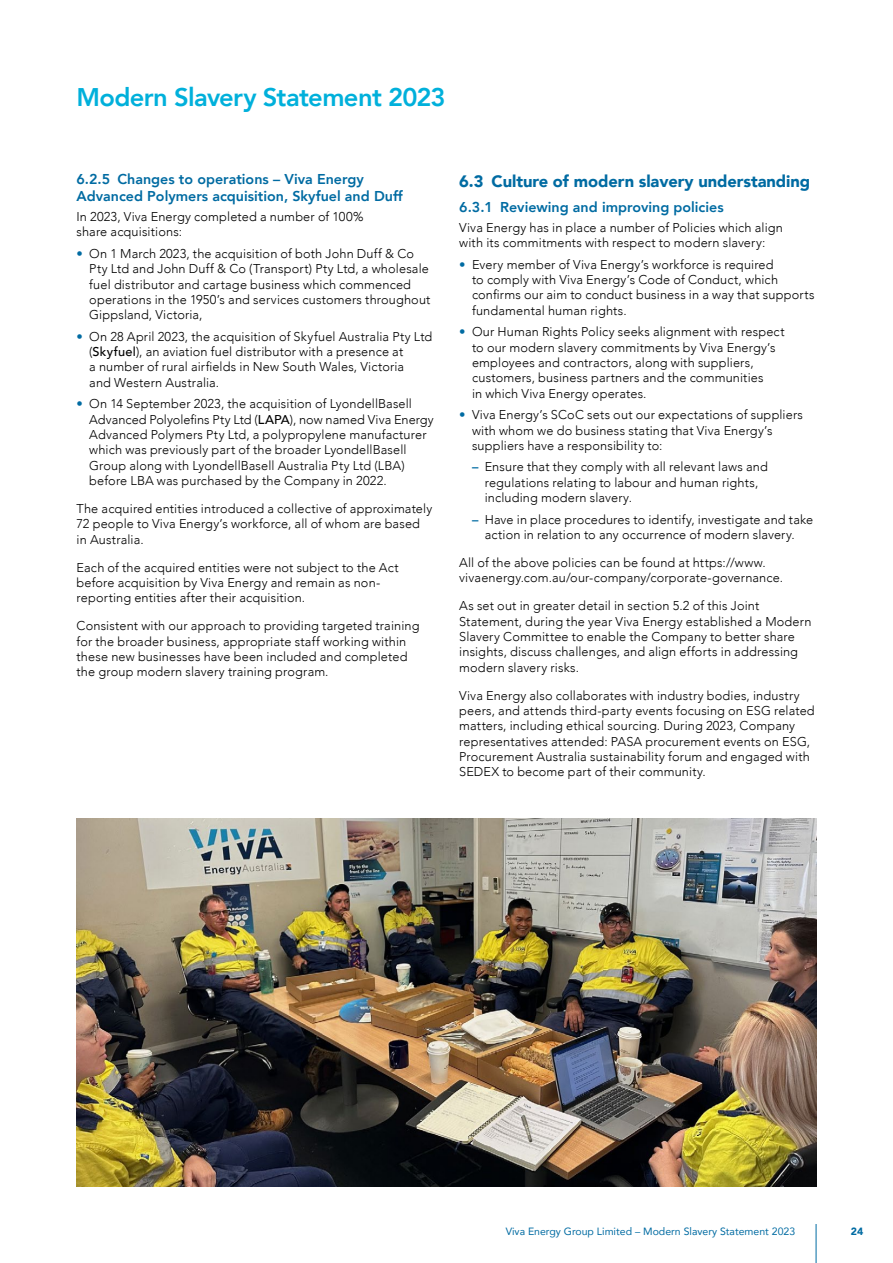
<style>
.page{position:relative;width:893px;height:1263px;background:#fff}
.page>*{position:absolute;margin:0;border:0;box-sizing:border-box;transform-origin:0 0}
.t1{font:800 25.5px "Avenir";letter-spacing:-.025em;color:#00b0db}
.t2{font:900 16.5px "Avenir";letter-spacing:-.005em;color:#006ba2}
.t3{font:800 14.25px/17.1px "Avenir";color:#006ba2}
.t4{font:300 12.75px/15.3px "Avenir";letter-spacing:.01em;color:#000}
.t5{font:10.5px "Avenir";color:#006ba2}
.t6{font:900 10.5px "Avenir";color:#006ba2}
.s1{color:#006ba2}
.s2{font-weight:500}
.s3{font-weight:800;color:#006ba2}
</style>
<div class="page">
<img style="left:77px;top:819px;width:739px;height:367px">
<hr style="left:816px;top:1224px;width:1px;height:39px;background:#006ba2">
<h1 class="t1" style="left:77px;top:78px;width:371px">Modern Slavery Statement 2023</h1>
<p class="t3" style="left:77px;top:171px;width:328px">6.2.5 Changes to operations – Viva Energy<br>Advanced Polymers acquisition, Skyfuel and Duff</p>
<p class="t4" style="left:77px;top:209px;width:288px">In 2023, Viva Energy completed a number of 100% share acquisitions:</p>
<p class="t4" style="left:89px;top:246px;width:343px;text-indent:-13px"><span class="s1">•</span> On 1 March 2023, the acquisition of both John Duff &amp; Co Pty Ltd and John Duff &amp; Co (Transport) Pty Ltd, a wholesale fuel distributor and cartage business which commenced operations in the 1950’s and services customers throughout Gippsland, Victoria,</p>
<p class="t4" style="left:89px;top:329px;width:345px;text-indent:-13px"><span class="s1">•</span> On 28 April 2023, the acquisition of Skyfuel Australia Pty Ltd (<span class="s2">Skyfuel</span>), an aviation fuel distributor with a presence at<br>a number of rural airfields in New South Wales, Victoria<br>and Western Australia.</p>
<p class="t4" style="left:89px;top:396px;width:346px;text-indent:-13px"><span class="s1">•</span> On 14 September 2023, the acquisition of LyondellBasell Advanced Polyolefins Pty Ltd (<span class="s2">LAPA</span>), now named Viva Energy Advanced Polymers Pty Ltd, a polypropylene manufacturer which was previously part of the broader LyondellBasell Group along with LyondellBasell Australia Pty Ltd (LBA) before LBA was purchased by the Company in 2022.</p>
<p class="t4" style="left:77px;top:501px;width:357px">The acquired entities introduced a collective of approximately<br>72 people to Viva Energy’s workforce, all of whom are based in Australia.</p>
<p class="t4" style="left:77px;top:560px;width:324px">Each of the acquired entities were not subject to the Act before acquisition by Viva Energy and remain as non&shy;reporting entities after their acquisition.</p>
<p class="t4" style="left:77px;top:618px;width:344px">Consistent with our approach to providing targeted training for the broader business, appropriate staff working within these new businesses have been included and completed the group modern slavery training program.</p>
<p class="t2" style="left:459px;top:167px;width:352px">6.3 Culture of modern slavery understanding</p>
<p class="t3" style="left:459px;top:199px;width:266px">6.3.1 Reviewing and improving policies</p>
<p class="t4" style="left:459px;top:220px;width:325px">Viva Energy has in place a number of Policies which align with its commitments with respect to modern slavery:</p>
<p class="t4" style="left:472px;top:257px;width:344px;text-indent:-13px"><span class="s1">•</span> Every member of Viva Energy’s workforce is required<br>to comply with Viva Energy’s Code of Conduct, which confirms our aim to conduct business in a way that supports fundamental human rights.</p>
<p class="t4" style="left:472px;top:324px;width:314px;text-indent:-13px"><span class="s1">•</span> Our Human Rights Policy seeks alignment with respect to our modern slavery commitments by Viva Energy’s employees and contractors, along with suppliers, customers, business partners and the communities<br>in which Viva Energy operates.</p>
<p class="t4" style="left:472px;top:407px;width:333px;text-indent:-13px"><span class="s1">•</span> Viva Energy’s SCoC sets out our expectations of suppliers with whom we do business stating that Viva Energy’s suppliers have a responsibility to:</p>
<p class="t4" style="left:485px;top:459px;width:285px;text-indent:-13px"><span class="s3">–</span> Ensure that they comply with all relevant laws and regulations relating to labour and human rights, including modern slavery.</p>
<p class="t4" style="left:472px;top:512px;width:343px;text-align:center"><span class="s3">–</span> Have in place procedures to identify, investigate and take action in relation to any occurrence of modern slavery.</p>
<p class="t4" style="left:459px;top:555px;width:325px">All of the above policies can be found at https://www. vivaenergy.com.au/our-company/corporate-governance.</p>
<p class="t4" style="left:459px;top:598px;width:354px">As set out in greater detail in section 5.2 of this Joint Statement, during the year Viva Energy established a Modern Slavery Committee to enable the Company to better share insights, discuss challenges, and align efforts in addressing modern slavery risks.</p>
<p class="t4" style="left:459px;top:688px;width:357px">Viva Energy also collaborates with industry bodies, industry peers, and attends third-party events focusing on ESG related matters, including ethical sourcing. During 2023, Company representatives attended: PASA procurement events on ESG, Procurement Australia sustainability forum and engaged with SEDEX to become part of their community.</p>
<p class="t5" style="left:506px;top:1222px;width:291px">Viva Energy Group Limited – Modern Slavery Statement 2023</p>
<p class="t6" style="left:851px;top:1222px;width:14px">24</p>
</div>
